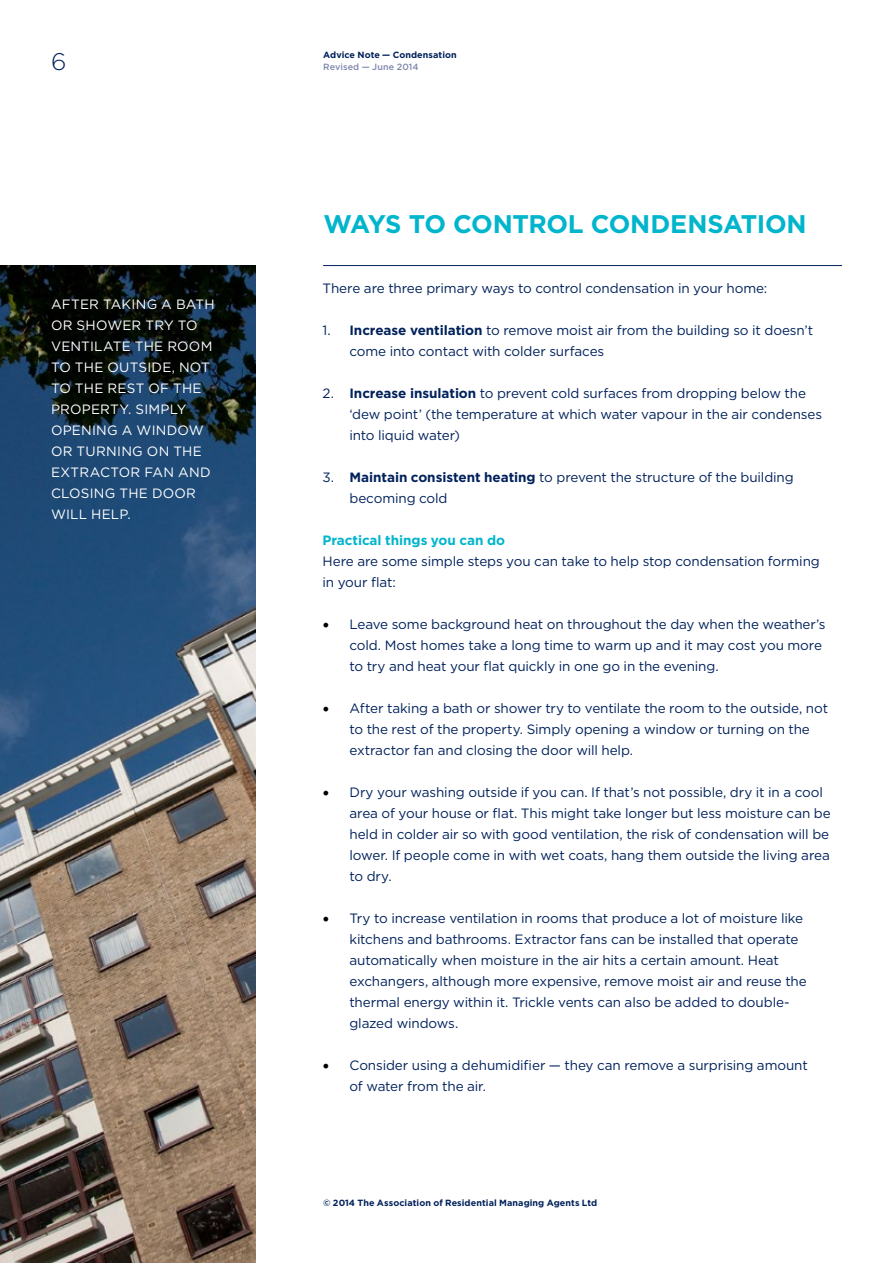
<style>
.page{position:relative;width:893px;height:1263px;background:#fff}
.page>*{position:absolute;margin:0;border:0;box-sizing:border-box;transform-origin:0 0}
.t1{font:700 25.5px "Gotham";letter-spacing:-.02em;color:#00b5cc}
.t2{font:300 24px "Gotham";color:#00215b}
.t3{font:13.5px/21px "Gotham";letter-spacing:-.01em;color:#00215b}
.t4{font:13.5px/21px "Gotham";letter-spacing:.015em;color:#fff}
.t5{font:700 13.5px "Gotham";letter-spacing:-.005em;color:#00b5cc}
.t6{font:700 9px "Gotham";letter-spacing:.01em;color:#00215b}
.t7{font:500 9px "Gotham";letter-spacing:.01em;color:#7e86ad}
.s1{font-weight:700}
.s2{font-family:"Minion Pro";font-size:18px;color:#000}
</style>
<div class="page">
<img style="left:0;top:266px;width:255px;height:997px">
<hr style="left:323px;top:265px;width:519px;height:1px;background:#00215b">
<h2 class="t2" style="left:51px;top:47px;width:17px">6</h2>
<p class="t4" style="left:51px;top:294px;width:165px">AFTER TAKING A BATH<br>OR SHOWER TRY TO<br>VENTILATE THE ROOM<br>TO THE OUTSIDE, NOT<br>TO THE REST OF THE<br>PROPERTY. SIMPLY<br>OPENING A WINDOW<br>OR TURNING ON THE<br>EXTRACTOR FAN AND<br>CLOSING THE DOOR<br>WILL HELP.</p>
<p class="t6" style="left:323px;top:49px;width:135px">Advice Note — Condensation</p>
<p class="t7" style="left:323px;top:61px;width:97px">Revised — June 2014</p>
<h1 class="t1" style="left:324px;top:207px;width:485px">WAYS TO CONTROL CONDENSATION</h1>
<p class="t3" style="left:322px;top:277px;width:446px">There are three primary ways to control condensation in your home:</p>
<p class="t3" style="left:349px;top:319px;width:465px;text-indent:-27px">1. <span class="s1">Increase ventilation</span> to remove moist air from the building so it doesn’t come into contact with colder surfaces</p>
<p class="t3" style="left:349px;top:382px;width:474px;text-indent:-27px">2. <span class="s1">Increase insulation</span> to prevent cold surfaces from dropping below the ‘dew point’ (the temperature at which water vapour in the air condenses into liquid water)</p>
<p class="t3" style="left:349px;top:466px;width:446px;text-indent:-27px">3. <span class="s1">Maintain consistent heating</span> to prevent the structure of the building becoming cold</p>
<p class="t5" style="left:322px;top:531px;width:184px">Practical things you can do</p>
<p class="t3" style="left:322px;top:550px;width:499px">Here are some simple steps you can take to help stop condensation forming in your flat:</p>
<p class="t3" style="left:349px;top:613px;width:478px;text-indent:-27px"><span class="s2">•</span> Leave some background heat on throughout the day when the weather’s cold. Most homes take a long time to warm up and it may cost you more to try and heat your flat quickly in one go in the evening.</p>
<p class="t3" style="left:349px;top:697px;width:480px;text-indent:-27px"><span class="s2">•</span> After taking a bath or shower try to ventilate the room to the outside, not to the rest of the property. Simply opening a window or turning on the extractor fan and closing the door will help.</p>
<p class="t3" style="left:349px;top:781px;width:483px;text-indent:-27px"><span class="s2">•</span> Dry your washing outside if you can. If that’s not possible, dry it in a cool area of your house or flat. This might take longer but less moisture can be held in colder air so with good ventilation, the risk of condensation will be lower. If people come in with wet coats, hang them outside the living area to dry.</p>
<p class="t3" style="left:349px;top:907px;width:459px;text-indent:-27px"><span class="s2">•</span> Try to increase ventilation in rooms that produce a lot of moisture like kitchens and bathrooms. Extractor fans can be installed that operate automatically when moisture in the air hits a certain amount. Heat exchangers, although more expensive, remove moist air and reuse the thermal energy within it. Trickle vents can also be added to double&shy;glazed windows.</p>
<p class="t3" style="left:349px;top:1054px;width:460px;text-indent:-27px"><span class="s2">•</span> Consider using a dehumidifier — they can remove a surprising amount of water from the air.</p>
<p class="t6" style="left:323px;top:1197px;width:276px">© 2014 The Association of Residential Managing Agents Ltd</p>
</div>
